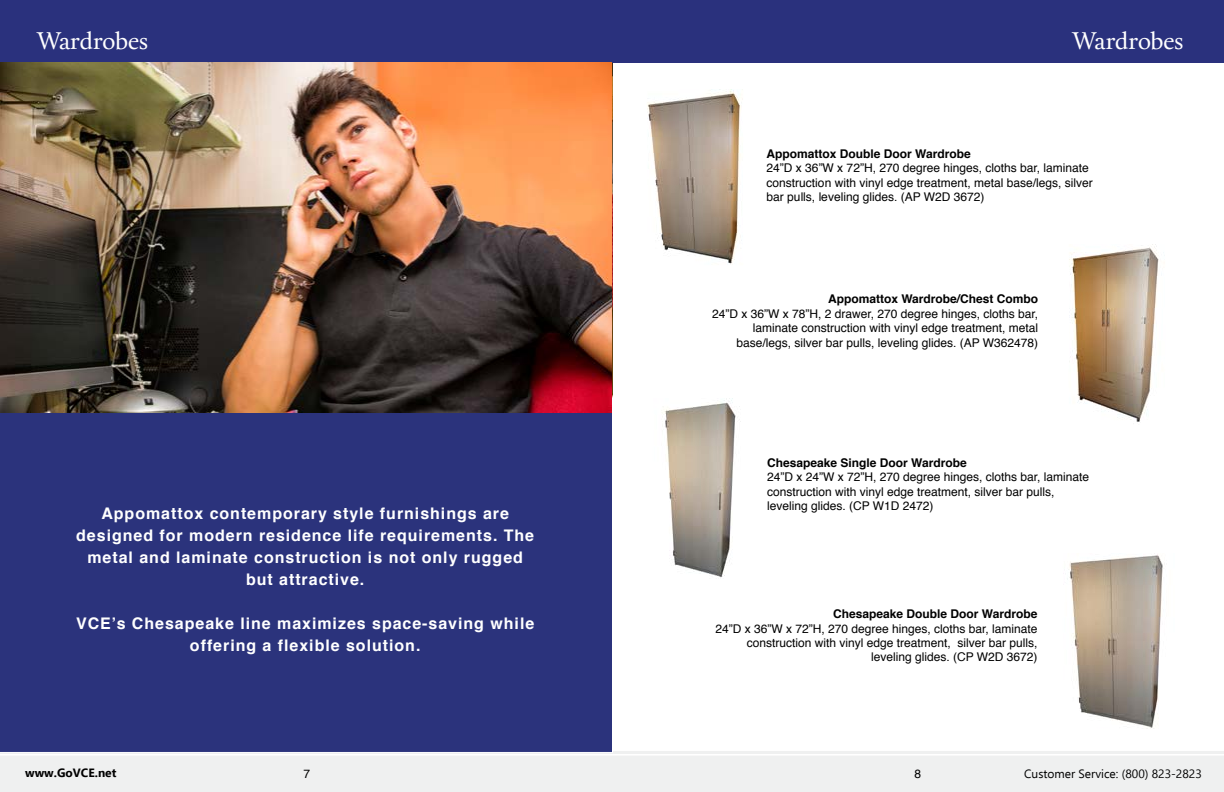
<style>
.page{position:relative;width:1224px;height:792px;background:#fff}
.page>*{position:absolute;margin:0;border:0;box-sizing:border-box;transform-origin:0 0}
.t1{font:24px "Calendas Plus";letter-spacing:-.005em;color:#fff}
.t2{font:700 16px/22px "Helvetica";letter-spacing:.06em;color:#fff;text-align:center}
.t3{font:12px/14.4px "Helvetica";color:#000}
.t4{font:700 12px "Helvetica";color:#000}
.t5{font:12px "Ebrima";color:#000}
.t6{font:700 12px "Ebrima";color:#000}
</style>
<div class="page">
<div style="left:0;top:756px;width:1224px;height:36px;background:#eff0f0"></div>
<hr style="left:0;top:751px;width:1224px;height:3px;background:#eff0f0">
<div style="left:0;top:0;width:1224px;height:63px;background:#2a317d"></div>
<img style="left:647px;top:90px;width:96px;height:174px">
<img style="left:1069px;top:244px;width:90px;height:178px">
<img style="left:664px;top:400px;width:77px;height:178px">
<img style="left:1067px;top:554px;width:98px;height:175px">
<div style="left:0;top:413px;width:613px;height:340px;background:#2b337c"></div>
<img style="left:0;top:63px;width:612px;height:350px">
<h1 class="t1" style="left:36px;top:23px;width:114px">Wardrobes</h1>
<h2 class="t2" style="left:76px;top:503px;width:459px">Appomattox contemporary style furnishings are designed for modern residence life requirements. The metal and laminate construction is not only rugged but attractive.</h2>
<h2 class="t2" style="left:76px;top:613px;width:460px">VCE’s Chesapeake line maximizes space-saving while offering a flexible solution.</h2>
<h1 class="t1" style="left:1071px;top:23px;width:114px">Wardrobes</h1>
<p class="t4" style="left:767px;top:144px;width:206px">Appomattox Double Door Wardrobe</p>
<p class="t3" style="left:767px;top:161px;width:328px">24”D x 36”W x 72”H, 270 degree hinges, cloths bar, laminate construction with vinyl edge treatment, metal base/legs, silver bar pulls, leveling glides. (AP W2D 3672)</p>
<p class="t4" style="left:828px;top:289px;width:212px">Appomattox Wardrobe/Chest Combo</p>
<p class="t3" style="left:712px;top:307px;width:328px;text-align:right">24”D x 36”W x 78”H, 2 drawer, 270 degree hinges, cloths bar, laminate construction with vinyl edge treatment, metal base/legs, silver bar pulls, leveling glides. (AP W362478)</p>
<p class="t4" style="left:767px;top:453px;width:201px">Chesapeake Single Door Wardrobe</p>
<p class="t3" style="left:767px;top:470px;width:324px">24”D x 24”W x 72”H, 270 degree hinges, cloths bar, laminate construction with vinyl edge treatment, silver bar pulls, leveling glides. (CP W1D 2472)</p>
<p class="t4" style="left:833px;top:604px;width:206px">Chesapeake Double Door Wardrobe</p>
<p class="t3" style="left:715px;top:622px;width:324px;text-align:right">24”D x 36”W x 72”H, 270 degree hinges, cloths bar, laminate construction with vinyl edge treatment, silver bar pulls, leveling glides. (CP W2D 3672)</p>
<p class="t6" style="left:25px;top:764px;width:93px">www.GoVCE.net</p>
<p class="t3" style="left:303px;top:767px;width:8px">7</p>
<p class="t3" style="left:915px;top:767px;width:8px">8</p>
<p class="t5" style="left:1024px;top:765px;width:179px">Customer Service: (800) 823-2823</p>
</div>
